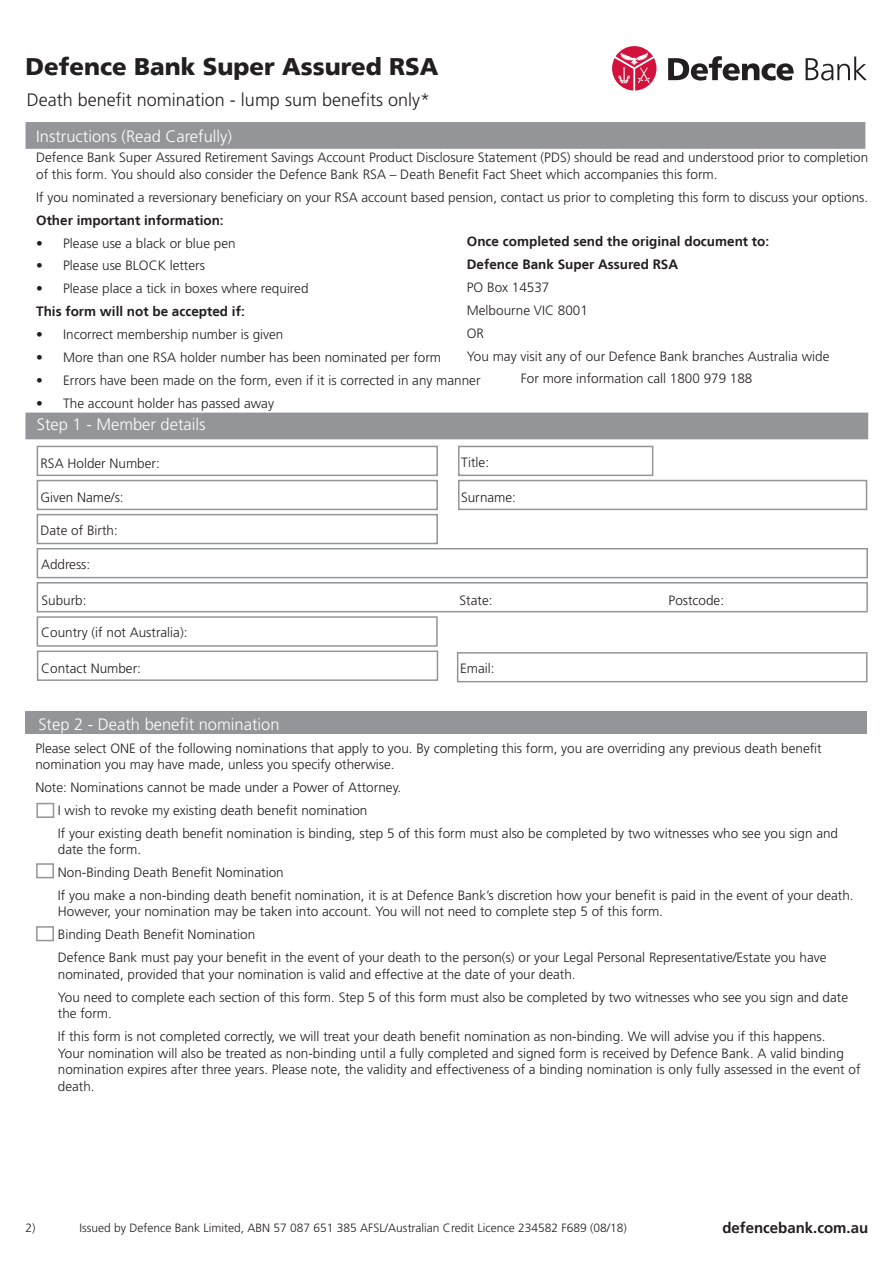
<style>
.page{position:relative;width:893px;height:1263px;background:#fff}
.page>*{position:absolute;margin:0;border:0;box-sizing:border-box;transform-origin:0 0}
.t1{font:900 24px "Frutiger LT Pro";color:#231f20}
.t2{font:300 18px "Frutiger";color:#231f20}
.t3{font:300 16.5px "Frutiger";color:#fff}
.t4{font:700 15px "Frutiger LT Pro";color:#231f20}
.t5{font:300 13.5px/16.5px "Frutiger";color:#231f20}
.t6{font:700 13.5px "Frutiger LT";color:#231f20}
.t7{font:300 12px "Frutiger";color:#231f20}
</style>
<div class="page">
<div style="left:457px;top:652px;width:410px;height:30px;border:2px solid #939598"></div>
<div style="left:26px;top:122px;width:839px;height:27px;background:#939598;border:1px solid #939598"></div>
<div style="left:25px;top:413px;width:843px;height:26px;background:#939598"></div>
<div style="left:37px;top:446px;width:401px;height:30px;border:2px solid #939598"></div>
<div style="left:37px;top:582px;width:831px;height:30px;border:2px solid #939598"></div>
<div style="left:37px;top:548px;width:831px;height:30px;border:2px solid #939598"></div>
<div style="left:37px;top:514px;width:401px;height:30px;background:#fff;border:2px solid #939598"></div>
<div style="left:37px;top:650px;width:401px;height:31px;border:2px solid #939598"></div>
<div style="left:25px;top:711px;width:842px;height:23px;background:#939598"></div>
<div style="left:36px;top:803px;width:18px;height:15px;border:2px solid #939598"></div>
<svg style="left:668px;top:56px;width:126px;height:25px"></svg>
<svg style="left:806px;top:57px;width:61px;height:24px"></svg>
<svg style="left:612px;top:46px;width:44px;height:45px"></svg>
<div style="left:458px;top:446px;width:195px;height:30px;border:2px solid #939598"></div>
<div style="left:37px;top:480px;width:401px;height:30px;border:2px solid #939598"></div>
<div style="left:458px;top:480px;width:409px;height:30px;background:#fff;border:2px solid #939598"></div>
<div style="left:36px;top:863px;width:18px;height:15px;border:2px solid #939598"></div>
<div style="left:36px;top:926px;width:18px;height:15px;border:2px solid #939598"></div>
<div style="left:37px;top:616px;width:401px;height:31px;border:2px solid #939598"></div>
<p class="t1" style="left:26px;top:52px;width:415px">Defence Bank Super Assured RSA</p>
<p class="t2" style="left:27px;top:89px;width:405px">Death benefit nomination - lump sum benefits only*</p>
<p class="t3" style="left:36px;top:127px;width:197px">Instructions (Read Carefully)</p>
<p class="t5" style="left:36px;top:150px;width:834px">Defence Bank Super Assured Retirement Savings Account Product Disclosure Statement (PDS) should be read and understood prior to completion of this form. You should also consider the Defence Bank RSA – Death Benefit Fact Sheet which accompanies this form.</p>
<p class="t5" style="left:36px;top:189px;width:833px">If you nominated a reversionary beneficiary on your RSA account based pension, contact us prior to completing this form to discuss your options.</p>
<p class="t6" style="left:36px;top:212px;width:189px">Other important information:</p>
<p class="t5" style="left:36px;top:235px;width:201px">• Please use a black or blue pen</p>
<p class="t5" style="left:36px;top:258px;width:170px">• Please use BLOCK letters</p>
<p class="t5" style="left:36px;top:281px;width:274px">• Please place a tick in boxes where required</p>
<p class="t6" style="left:36px;top:303px;width:210px">This form will not be accepted if:</p>
<p class="t5" style="left:36px;top:326px;width:249px">• Incorrect membership number is given</p>
<p class="t5" style="left:36px;top:349px;width:406px">• More than one RSA holder number has been nominated per form</p>
<p class="t5" style="left:36px;top:372px;width:446px">• Errors have been made on the form, even if it is corrected in any manner</p>
<p class="t5" style="left:36px;top:395px;width:239px">• The account holder has passed away</p>
<p class="t6" style="left:467px;top:233px;width:304px">Once completed send the original document to:</p>
<p class="t6" style="left:467px;top:256px;width:213px">Defence Bank Super Assured RSA</p>
<p class="t5" style="left:467px;top:279px;width:84px">PO Box 14537</p>
<p class="t5" style="left:467px;top:302px;width:123px">Melbourne VIC 8001</p>
<p class="t5" style="left:467px;top:325px;width:19px">OR</p>
<p class="t5" style="left:467px;top:348px;width:364px">You may visit any of our Defence Bank branches Australia wide</p>
<p class="t5" style="left:521px;top:371px;width:233px">For more information call 1800 979 188</p>
<p class="t3" style="left:37px;top:415px;width:170px">Step 1 - Member details</p>
<p class="t5" style="left:40px;top:456px;width:121px">RSA Holder Number:</p>
<p class="t5" style="left:461px;top:454px;width:30px">Title:</p>
<p class="t5" style="left:40px;top:489px;width:85px">Given Name/s:</p>
<p class="t5" style="left:461px;top:489px;width:56px">Surname:</p>
<p class="t5" style="left:40px;top:522px;width:79px">Date of Birth:</p>
<p class="t5" style="left:41px;top:556px;width:51px">Address:</p>
<p class="t5" style="left:41px;top:592px;width:47px">Suburb:</p>
<p class="t5" style="left:459px;top:592px;width:34px">State:</p>
<p class="t5" style="left:669px;top:592px;width:57px">Postcode:</p>
<p class="t5" style="left:41px;top:625px;width:148px">Country (if not Australia):</p>
<p class="t5" style="left:41px;top:660px;width:101px">Contact Number:</p>
<p class="t5" style="left:460px;top:660px;width:36px">Email:</p>
<p class="t3" style="left:38px;top:714px;width:243px">Step 2 - Death benefit nomination</p>
<p class="t5" style="left:35px;top:740px;width:788px">Please select ONE of the following nominations that apply to you. By completing this form, you are overriding any previous death benefit nomination you may have made, unless you specify otherwise.</p>
<p class="t5" style="left:35px;top:779px;width:367px">Note: Nominations cannot be made under a Power of Attorney.</p>
<p class="t5" style="left:58px;top:802px;width:311px">I wish to revoke my existing death benefit nomination</p>
<p class="t5" style="left:58px;top:825px;width:782px">If your existing death benefit nomination is binding, step 5 of this form must also be completed by two witnesses who see you sign and date the form.</p>
<p class="t5" style="left:58px;top:864px;width:227px">Non-Binding Death Benefit Nomination</p>
<p class="t5" style="left:58px;top:887px;width:797px">If you make a non-binding death benefit nomination, it is at Defence Bank’s discretion how your benefit is paid in the event of your death.<br>However, your nomination may be taken into account. You will not need to complete step 5 of this form.</p>
<p class="t5" style="left:58px;top:927px;width:199px">Binding Death Benefit Nomination</p>
<p class="t5" style="left:58px;top:949px;width:770px">Defence Bank must pay your benefit in the event of your death to the person(s) or your Legal Personal Representative/Estate you have nominated, provided that your nomination is valid and effective at the date of your death.</p>
<p class="t5" style="left:58px;top:989px;width:792px">You need to complete each section of this form. Step 5 of this form must also be completed by two witnesses who see you sign and date the form.</p>
<p class="t5" style="left:58px;top:1028px;width:804px">If this form is not completed correctly, we will treat your death benefit nomination as non-binding. We will advise you if this happens.<br>Your nomination will also be treated as non-binding until a fully completed and signed form is received by Defence Bank. A valid binding nomination expires after three years. Please note, the validity and effectiveness of a binding nomination is only fully assessed in the event of death.</p>
<p class="t7" style="left:26px;top:1221px;width:12px">2)</p>
<p class="t7" style="left:80px;top:1221px;width:549px">Issued by Defence Bank Limited, ABN 57 087 651 385 AFSL/Australian Credit Licence 234582 F689 (08/18)</p>
<p class="t4" style="left:722px;top:1219px;width:147px">defencebank.com.au</p>
</div>
